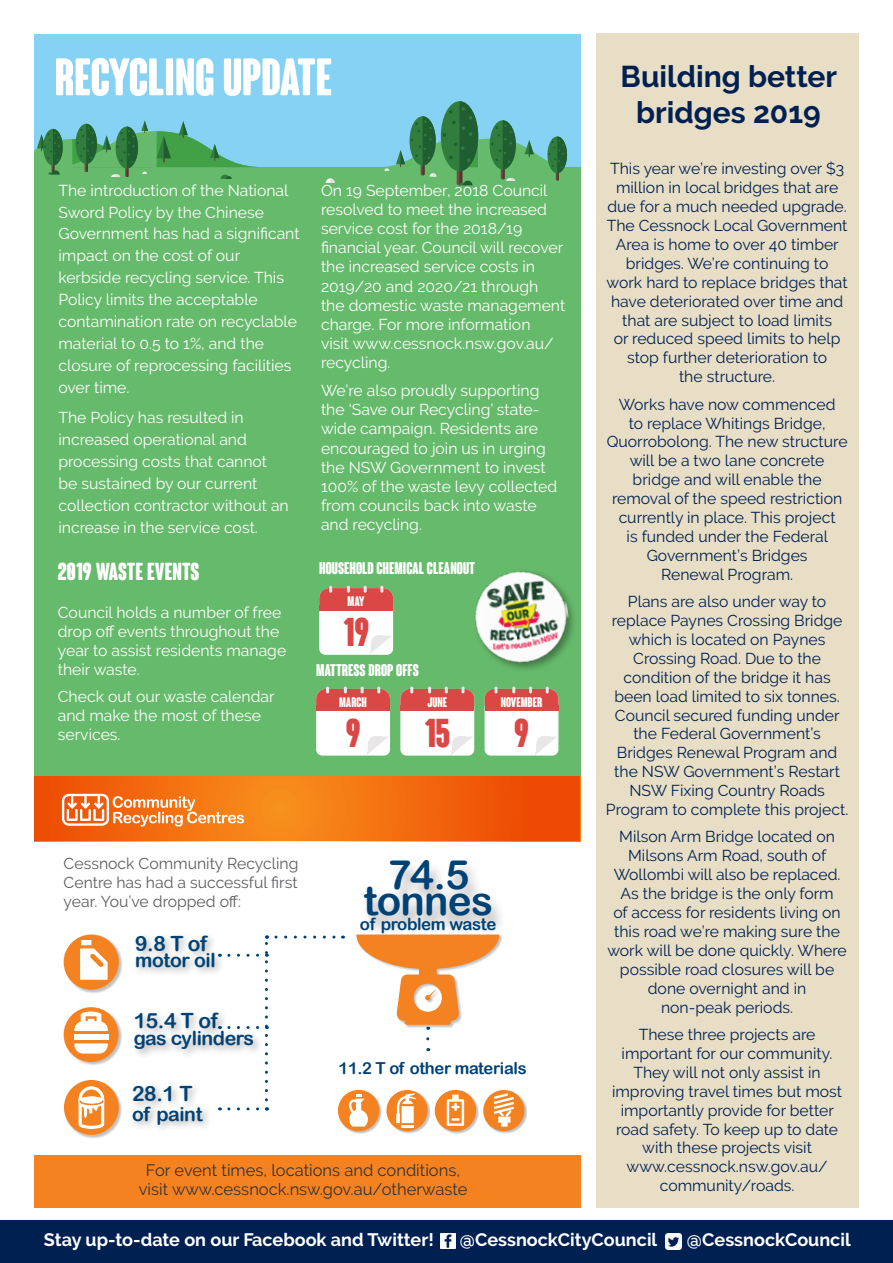
<style>
.page{position:relative;width:893px;height:1263px;background:#fff}
.page>*{position:absolute;margin:0;border:0;box-sizing:border-box;transform-origin:0 0}
.t1{font:700 condensed 51.3px "Coluna Rounded";color:#fff}
.t2{font:40.5px "Arial Rounded MT Bold";letter-spacing:-.02em;color:#004275}
.t3{font:700 condensed 39.15px "Coluna Rounded";color:#db4745}
.t4{font:700 30px/36px "Raleway";color:#002052;text-align:center}
.t5{font:700 condensed 24px "Coluna Rounded";color:#fff}
.t6{font:21px "Arial Rounded MT Bold";letter-spacing:-.02em;color:#004275}
.t7{font:19.5px "Arial Rounded MT Bold";letter-spacing:-.02em;color:#004275}
.t8{font:700 18px "Raleway";color:#fff}
.t9{font:16.8px "Arial Rounded MT Bold";letter-spacing:-.02em;color:#004275}
.t10{font:16.5px/19.8px "Raleway";color:#333;text-align:center}
.t11{font:700 condensed 16.5px "Coluna Rounded";color:#fff}
.t12{font:16.5px "Arial Rounded MT Bold";letter-spacing:-.02em;color:#004275}
.t13{font:15.75px/18.9px "Raleway";color:#002052;text-align:center}
.t14{font:15.75px/19.2px "Raleway";color:#fff}
.t15{font:15.75px/18.9px "Raleway";color:#5d5d60;text-align:justify}
.t16{font:700 condensed 13.5px "Coluna Rounded";color:#fff}
</style>
<div class="page">
<svg style="left:34px;top:775px;width:546px;height:66px;background:#ef6a0f"></svg>
<div style="left:596px;top:33px;width:263px;height:1175px;background:#e7dec5"></div>
<div style="left:34px;top:181px;width:546px;height:594px;background:#66ba6b"></div>
<div style="left:34px;top:34px;width:546px;height:138px;background:#85d2f5"></div>
<div style="left:0;top:1220px;width:893px;height:43px;background:#002052"></div>
<img style="left:440px;top:1233px;width:15px;height:16px">
<img style="left:665px;top:1233px;width:16px;height:16px">
<div style="left:133px;top:932px;width:92px;height:45px;background:#000;opacity:.3"></div>
<div style="left:131px;top:1010px;width:133px;height:49px;background:#000;opacity:.3"></div>
<div style="left:34px;top:1155px;width:546px;height:53px;background:#f58220"></div>
<div style="left:130px;top:1082px;width:83px;height:53px;background:#000;opacity:.3"></div>
<svg style="left:62px;top:794px;width:182px;height:32px"></svg>
<div style="left:360px;top:861px;width:147px;height:76px;background:#000;opacity:.3"></div>
<svg style="left:229px;top:1107px;width:38px;height:3px"></svg>
<svg style="left:229px;top:935px;width:39px;height:165px"></svg>
<svg style="left:276px;top:935px;width:67px;height:3px"></svg>
<div style="left:34px;top:167px;width:546px;height:26px;background:#66ba6b"></div>
<svg style="left:326px;top:178px;width:9px;height:5px"></svg>
<svg style="left:34px;top:120px;width:223px;height:59px"></svg>
<svg style="left:383px;top:101px;width:185px;height:84px"></svg>
<div style="left:356px;top:935px;width:147px;height:93px;background:#000;opacity:.25"></div>
<svg style="left:356px;top:934px;width:143px;height:105px"></svg>
<img style="left:474px;top:571px;width:100px;height:99px">
<svg style="left:316px;top:686px;width:74px;height:70px;background:#ecccc7"></svg>
<svg style="left:400px;top:686px;width:74px;height:70px;background:#ebccc7"></svg>
<svg style="left:485px;top:686px;width:73px;height:70px;background:#ecccc8"></svg>
<div style="left:400px;top:706px;width:74px;height:5px;background:#db4745"></div>
<div style="left:485px;top:706px;width:73px;height:5px;background:#db4745"></div>
<div style="left:316px;top:706px;width:74px;height:5px;background:#db4745"></div>
<svg style="left:319px;top:586px;width:74px;height:69px;background:#edcbc6"></svg>
<div style="left:319px;top:605px;width:74px;height:5px;background:#db4745"></div>
<div style="left:338px;top:1090px;width:44px;height:44px;background:#000;opacity:.25"></div>
<div style="left:338px;top:1090px;width:41px;height:41px;background:#f58220;border-radius:50%"></div>
<svg style="left:348px;top:1094px;width:20px;height:32px"></svg>
<div style="left:64px;top:935px;width:59px;height:58px;background:#000;opacity:.25"></div>
<div style="left:64px;top:934px;width:55px;height:56px;background:#f58220;border-radius:50%"></div>
<svg style="left:80px;top:948px;width:28px;height:32px"></svg>
<div style="left:81px;top:940px;width:10px;height:5px;background:#fff"></div>
<div style="left:435px;top:1090px;width:44px;height:44px;background:#000;opacity:.25"></div>
<div style="left:435px;top:1090px;width:41px;height:41px;background:#f58220;border-radius:50%"></div>
<svg style="left:447px;top:1094px;width:17px;height:32px"></svg>
<div style="left:484px;top:1090px;width:43px;height:44px;background:#000;opacity:.25"></div>
<div style="left:483px;top:1090px;width:41px;height:41px;background:#f58220;border-radius:50%"></div>
<svg style="left:494px;top:1093px;width:20px;height:33px"></svg>
<div style="left:64px;top:1080px;width:59px;height:59px;background:#000;opacity:.25"></div>
<div style="left:64px;top:1080px;width:55px;height:55px;background:#f58220;border-radius:50%"></div>
<svg style="left:79px;top:1086px;width:25px;height:43px"></svg>
<div style="left:387px;top:1090px;width:43px;height:44px;background:#000;opacity:.25"></div>
<div style="left:386px;top:1090px;width:42px;height:41px;background:#f58220;border-radius:50%"></div>
<svg style="left:396px;top:1093px;width:20px;height:35px"></svg>
<div style="left:64px;top:1007px;width:59px;height:59px;background:#000;opacity:.25"></div>
<div style="left:64px;top:1007px;width:55px;height:55px;background:#f58220;border-radius:50%"></div>
<div style="left:74px;top:1034px;width:34px;height:6px;background:#fff"></div>
<svg style="left:74px;top:1043px;width:34px;height:10px"></svg>
<svg style="left:74px;top:1011px;width:34px;height:20px"></svg>
<h1 class="t1" style="left:55px;top:49px;width:279px">RECYCLING UPDATE</h1>
<p class="t14" style="left:58px;top:179px;width:243px;line-height:21.9px">The introduction of the National<br>Sword Policy by the Chinese<br>Government has had a significant impact on the cost of our kerbside recycling service. This<br>Policy limits the acceptable contamination rate on recyclable material to 0.5 to 1%, and the closure of reprocessing facilities over time.</p>
<p class="t14" style="left:58px;top:407px;width:232px;line-height:21.9px">The Policy has resulted in increased operational and processing costs that cannot be sustained by our current collection contractor without an increase in the service cost.</p>
<h3 class="t5" style="left:58px;top:558px;width:143px">2019 WASTE EVENTS</h3>
<p class="t14" style="left:58px;top:603px;width:230px">Council holds a number of free drop off events throughout the year to assist residents manage their waste.</p>
<p class="t14" style="left:58px;top:687px;width:218px">Check out our waste calendar and make the most of these services.</p>
<p class="t14" style="left:321px;top:180px;width:246px">On 19 September, 2018 Council resolved to meet the increased service cost for the 2018/19 financial year. Council will recover the increased service costs in<br>2019/20 and 2020/21 through the domestic waste management charge. For more information<br>visit www.cessnock.nsw.gov.au/ recycling.</p>
<p class="t14" style="left:321px;top:381px;width:238px">We’re also proudly supporting the ‘Save our Recycling’ state&shy;wide campaign. Residents are encouraged to join us in urging the NSW Government to invest<br>100% of the waste levy collected from councils back into waste and recycling.</p>
<p class="t11" style="left:319px;top:559px;width:157px">HOUSEHOLD CHEMICAL CLEANOUT</p>
<p class="t16" style="left:348px;top:594px;width:19px">MAY</p>
<h3 class="t3" style="left:343px;top:611px;width:27px">19</h3>
<p class="t11" style="left:316px;top:661px;width:104px">MATTRESS DROP OFFS</p>
<p class="t16" style="left:339px;top:694px;width:29px">MARCH</p>
<p class="t16" style="left:427px;top:694px;width:21px">JUNE</p>
<p class="t16" style="left:501px;top:694px;width:43px">NOVEMBER</p>
<h3 class="t3" style="left:346px;top:712px;width:16px">9</h3>
<h3 class="t3" style="left:424px;top:712px;width:27px">15</h3>
<h3 class="t3" style="left:514px;top:712px;width:16px">9</h3>
<p class="t15" style="left:64px;top:854px;width:236px">Cessnock Community Recycling Centre has had a successful first year. You’ve dropped off:</p>
<h2 class="t2" style="left:387px;top:851px;width:84px">74.5</h2>
<h2 class="t2" style="left:363px;top:876px;width:131px">tonnes</h2>
<h3 class="t6" style="left:135px;top:931px;width:73px">9.8 T of</h3>
<p class="t7" style="left:135px;top:948px;width:82px">motor oil</p>
<h3 class="t6" style="left:134px;top:1008px;width:85px">15.4 T of</h3>
<p class="t7" style="left:134px;top:1027px;width:122px">gas cylinders</p>
<h3 class="t6" style="left:132px;top:1081px;width:62px">28.1 T</h3>
<p class="t7" style="left:132px;top:1102px;width:72px">of paint</p>
<p class="t9" style="left:360px;top:914px;width:138px">of problem waste</p>
<p class="t12" style="left:338px;top:1058px;width:190px">11.2 T of other materials</p>
<p class="t10" style="left:139px;top:1160px;width:330px">For event times, locations and conditions, visit www.cessnock.nsw.gov.au/otherwaste</p>
<h3 class="t4" style="left:621px;top:59px;width:218px">Building better bridges 2019</h3>
<p class="t13" style="left:607px;top:159px;width:243px">This year we’re investing over $3 million in local bridges that are due for a much needed upgrade.<br>The Cessnock Local Government<br>Area is home to over 40 timber bridges. We’re continuing to work hard to replace bridges that have deteriorated over time and that are subject to load limits<br>or reduced speed limits to help stop further deterioration to<br>the structure.</p>
<p class="t13" style="left:607px;top:395px;width:242px">Works have now commenced<br>to replace Whitings Bridge,<br>Quorrobolong. The new structure will be a two lane concrete bridge and will enable the removal of the speed restriction currently in place. This project<br>is funded under the Federal<br>Government’s Bridges<br>Renewal Program.</p>
<p class="t13" style="left:606px;top:592px;width:244px">Plans are also under way to replace Paynes Crossing Bridge which is located on Paynes<br>Crossing Road. Due to the condition of the bridge it has been load limited to six tonnes.<br>Council secured funding under the Federal Government’s<br>Bridges Renewal Program and the NSW Government’s Restart<br>NSW Fixing Country Roads<br>Program to complete this project.</p>
<p class="t13" style="left:607px;top:827px;width:241px">Milson Arm Bridge located on<br>Milsons Arm Road, south of<br>Wollombi will also be replaced.<br>As the bridge is the only form<br>of access for residents living on this road we’re making sure the work will be done quickly. Where possible road closures will be done overnight and in<br>non-peak periods.</p>
<p class="t13" style="left:612px;top:1025px;width:232px">These three projects are important for our community.<br>They will not only assist in improving travel times but most importantly provide for better road safety. To keep up to date with these projects visit www.cessnock.nsw.gov.au/ community/roads.</p>
<p class="t8" style="left:44px;top:1229px;width:391px">Stay up-to-date on our Facebook and Twitter!</p>
<p class="t8" style="left:460px;top:1229px;width:199px">@CessnockCityCouncil</p>
<p class="t8" style="left:687px;top:1229px;width:165px">@CessnockCouncil</p>
</div>
